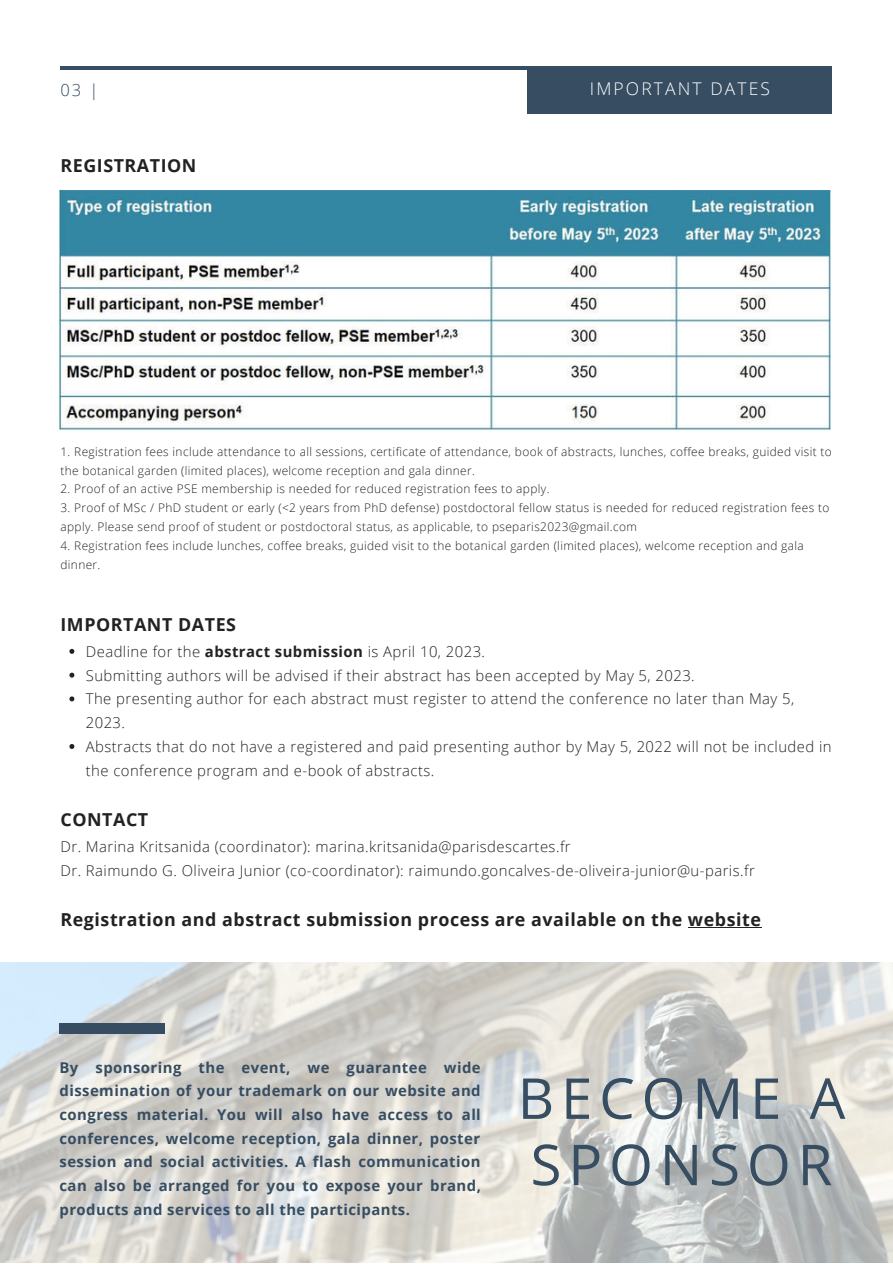
<style>
.page{position:relative;width:893px;height:1264px;background:#fff}
.page>*{position:absolute;margin:0;border:0;box-sizing:border-box;transform-origin:0 0}
.t1{font:56.4px/66.3px "Open Sans";letter-spacing:.12em;color:#364d62}
.t2{font:700 17.85px "Open Sans";letter-spacing:.03em;color:#222}
.t3{font:300 17.55px "Open Sans";letter-spacing:.12em;color:#fff}
.t4{font:300 16.5px "Open Sans";color:#364d62}
.t5{font:300 14.85px/23.7px "Open Sans";letter-spacing:.03em;color:#222}
.t6{font:700 14.85px/23.5px "Open Sans";letter-spacing:.03em;color:#364d62;text-align:justify}
.t7{font:300 11.85px/18.8px "Open Sans";letter-spacing:.03em;color:#222}
.s1{font-weight:700}
</style>
<div class="page">
<hr style="left:60px;top:66px;width:770px;height:4px;background:#364d62">
<div style="left:527px;top:66px;width:305px;height:47px;background:#364d62"></div>
<img style="left:0;top:962px;width:892px;height:300px">
<div style="left:60px;top:1023px;width:105px;height:10px;background:#364d62"></div>
<img style="left:60px;top:190px;width:770px;height:240px">
<svg style="left:69px;top:649px;width:5px;height:5px"></svg>
<svg style="left:69px;top:672px;width:5px;height:5px"></svg>
<svg style="left:69px;top:696px;width:5px;height:5px"></svg>
<svg style="left:69px;top:744px;width:5px;height:5px"></svg>
<hr style="left:688px;top:927px;width:73px;height:1px;background:#222">
<h3 class="t4" style="left:60px;top:79px;width:40px">03 |</h3>
<h3 class="t3" style="left:590px;top:77px;width:182px">IMPORTANT DATES</h3>
<h2 class="t2" style="left:60px;top:153px;width:137px">REGISTRATION</h2>
<p class="t7" style="left:60px;top:442px;width:772px">1. Registration fees include attendance to all sessions, certificate of attendance, book of abstracts, lunches, coffee breaks, guided visit to the botanical garden (limited places), welcome reception and gala dinner.</p>
<p class="t7" style="left:60px;top:479px;width:490px">2. Proof of an active PSE membership is needed for reduced registration fees to apply.</p>
<p class="t7" style="left:60px;top:498px;width:770px">3. Proof of MSc / PhD student or early (&lt;2 years from PhD defense) postdoctoral fellow status is needed for reduced registration fees to apply. Please send proof of student or postdoctoral status, as applicable, to pseparis2023@gmail.com</p>
<p class="t7" style="left:60px;top:536px;width:744px">4. Registration fees include lunches, coffee breaks, guided visit to the botanical garden (limited places), welcome reception and gala dinner.</p>
<h2 class="t2" style="left:60px;top:612px;width:177px">IMPORTANT DATES</h2>
<p class="t5" style="left:86px;top:639px;width:747px">Deadline for the <span class="s1">abstract submission</span> is April 10, 2023.<br>Submitting authors will be advised if their abstract has been accepted by May 5, 2023.<br>The presenting author for each abstract must register to attend the conference no later than May 5, 2023.<br>Abstracts that do not have a registered and paid presenting author by May 5, 2022 will not be included in the conference program and e-book of abstracts.</p>
<h2 class="t2" style="left:60px;top:807px;width:89px">CONTACT</h2>
<p class="t5" style="left:60px;top:834px;width:695px">Dr. Marina Kritsanida (coordinator): marina.kritsanida@parisdescartes.fr<br>Dr. Raimundo G. Oliveira Junior (co-coordinator): raimundo.goncalves-de-oliveira-junior@u-paris.fr</p>
<h2 class="t2" style="left:60px;top:907px;width:702px">Registration and abstract submission process are available on the website</h2>
<p class="t6" style="left:60px;top:1055px;width:423px">By sponsoring the event, we guarantee wide dissemination of your trademark on our website and congress material. You will also have access to all conferences, welcome reception, gala dinner, poster session and social activities. A flash communication can also be arranged for you to expose your brand, products and services to all the participants.</p>
<h1 class="t1" style="left:517px;top:1063px;width:329px">BECOME A<br>SPONSOR</h1>
</div>
